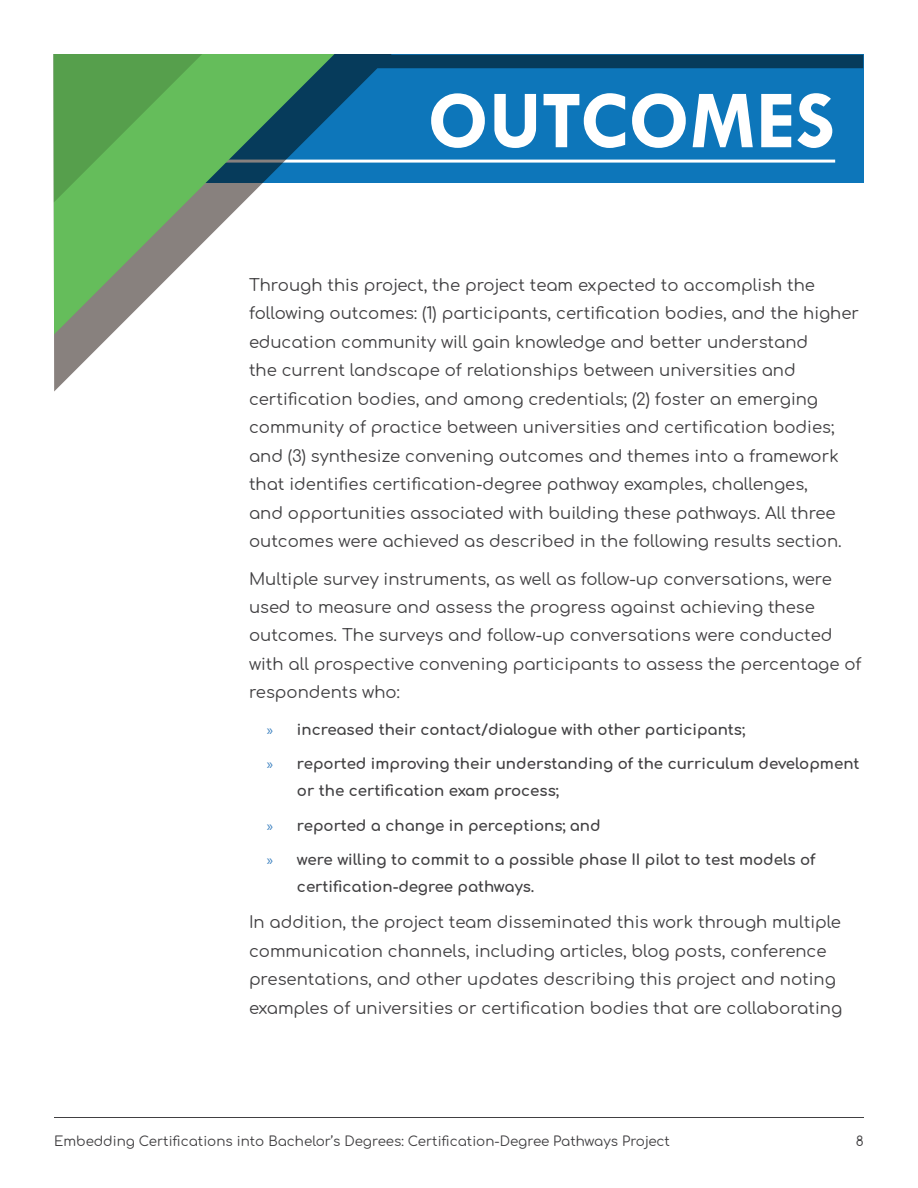
<style>
.page{position:relative;width:918px;height:1188px;background:#fff}
.page>*{position:absolute;margin:0;border:0;box-sizing:border-box;transform-origin:0 0}
.t1{font:700 83.1px "Tw Cen";color:#fff}
.t2{font:16.5px/28.5px "Comfortaa";color:#414042}
.t3{font:15px/27px "Comfortaa";color:#414042}
.t4{font:13.5px "Comfortaa";color:#414042}
.s1{font-family:"Myriad Pro";color:#397fbf}
</style>
<div class="page">
<hr style="left:54px;top:1117px;width:810px;height:1px;background:#414042">
<svg style="left:54px;top:54px;width:809px;height:338px"></svg>
<svg style="left:53px;top:54px;width:282px;height:280px"></svg>
<svg style="left:53px;top:54px;width:149px;height:148px;background:#5ead54"></svg>
<h1 class="t1" style="left:428px;top:71px;width:409px">OUTCOMES</h1>
<p class="t2" style="left:249px;top:268px;width:612px">Through this project, the project team expected to accomplish the following outcomes: (1) participants, certification bodies, and the higher education community will gain knowledge and better understand<br>the current landscape of relationships between universities and certification bodies, and among credentials; (2) foster an emerging community of practice between universities and certification bodies; and (3) synthesize convening outcomes and themes into a framework that identifies certification-degree pathway examples, challenges,<br>and opportunities associated with building these pathways. All three outcomes were achieved as described in the following results section.</p>
<p class="t2" style="left:249px;top:562px;width:614px">Multiple survey instruments, as well as follow-up conversations, were used to measure and assess the progress against achieving these outcomes. The surveys and follow-up conversations were conducted with all prospective convening participants to assess the percentage of respondents who:</p>
<p class="t3" style="left:267px;top:714px;width:480px"><span class="s1">»</span> increased their contact/dialogue with other participants;</p>
<p class="t3" style="left:297px;top:748px;width:564px;text-indent:-30px"><span class="s1">»</span> reported improving their understanding of the curriculum development or the certification exam process;</p>
<p class="t3" style="left:267px;top:810px;width:335px"><span class="s1">»</span> reported a change in perceptions; and</p>
<p class="t3" style="left:297px;top:844px;width:520px;text-indent:-30px"><span class="s1">»</span> were willing to commit to a possible phase II pilot to test models of certification-degree pathways.</p>
<p class="t2" style="left:249px;top:906px;width:595px">In addition, the project team disseminated this work through multiple communication channels, including articles, blog posts, conference presentations, and other updates describing this project and noting examples of universities or certification bodies that are collaborating</p>
<p class="t4" style="left:54px;top:1129px;width:617px">Embedding Certifications into Bachelor’s Degrees: Certification-Degree Pathways Project</p>
<p class="t4" style="left:856px;top:1129px;width:10px">8</p>
</div>
